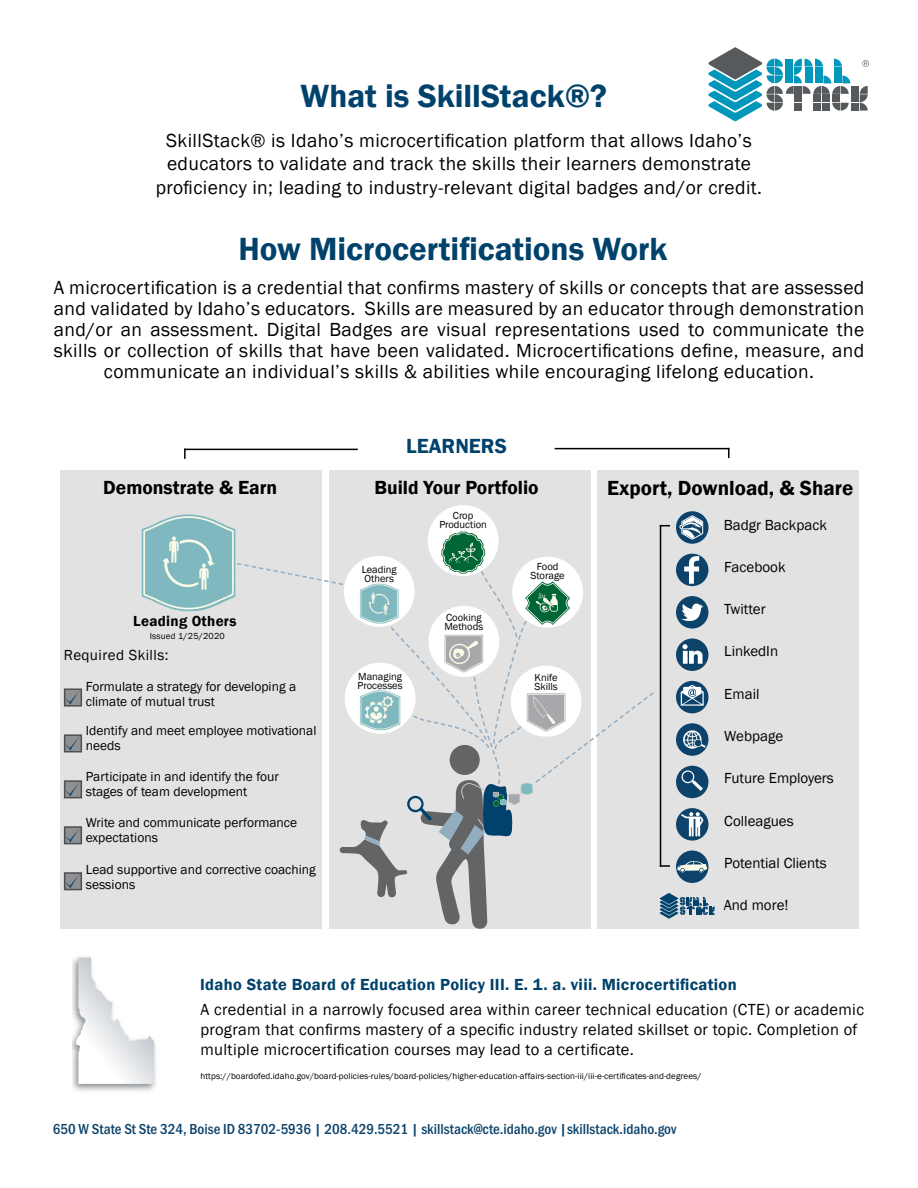
<style>
.page{position:relative;width:918px;height:1188px;background:#fff}
.page>*{position:absolute;margin:0;border:0;box-sizing:border-box;transform-origin:0 0}
.t1{font:600 33px "Franklin Gothic";color:#00426b}
.t2{font:600 21px "Franklin Gothic";color:#000}
.t3{font:600 21px "Franklin Gothic";color:#00426b}
.t4{font:19.5px/21px "Franklin Gothic";letter-spacing:.02em;color:#000;text-align:center}
.t5{font:600 19.5px "Franklin Gothic";color:#000}
.t6{font:16.5px/19.8px "Franklin Gothic";letter-spacing:.02em;color:#000}
.t7{font:600 16.5px "Franklin Gothic";letter-spacing:.02em;color:#00426b}
.t8{font:15px "Franklin Gothic";color:#000}
.t9{font:500 15px "Franklin Gothic URW Cond";color:#0c436b}
.t10{font:15px "Franklin Gothic";letter-spacing:.03em;color:#000}
.t11{font:600 15px "Franklin Gothic";letter-spacing:.02em;color:#000}
.t12{font:13.5px/15px "Franklin Gothic";color:#000}
.t13{font:10.5px/9px "Franklin Gothic";color:#000}
.t14{font:9px "Franklin Gothic";letter-spacing:.01em;color:#000}
</style>
<div class="page">
<svg style="left:708px;top:47px;width:142px;height:74px"></svg>
<div style="left:851px;top:103px;width:8px;height:8px;background:#575a5d"></div>
<div style="left:851px;top:86px;width:8px;height:8px;background:#575a5d"></div>
<div style="left:851px;top:94px;width:8px;height:8px;background:#575a5d"></div>
<svg style="left:860px;top:86px;width:8px;height:25px"></svg>
<svg style="left:862px;top:60px;width:7px;height:7px"></svg>
<img style="left:73px;top:956px;width:83px;height:136px">
<svg style="left:76px;top:958px;width:78px;height:126px"></svg>
<div style="left:60px;top:470px;width:262px;height:459px;background:#e2e2e3"></div>
<div style="left:329px;top:470px;width:261px;height:458px;background:#e2e2e3"></div>
<div style="left:597px;top:470px;width:262px;height:458px;background:#e2e2e3"></div>
<hr style="left:555px;top:448px;width:174px;height:1px;background:#000">
<hr style="left:184px;top:449px;width:174px;height:1px;background:#000">
<svg style="left:184px;top:450px;width:2px;height:9px"></svg>
<svg style="left:65px;top:873px;width:16px;height:15px"></svg>
<svg style="left:65px;top:827px;width:16px;height:15px"></svg>
<svg style="left:65px;top:781px;width:16px;height:15px"></svg>
<svg style="left:65px;top:735px;width:16px;height:15px"></svg>
<svg style="left:65px;top:689px;width:16px;height:15px"></svg>
<div style="left:428px;top:505px;width:71px;height:71px;background:#fff;border-radius:50%"></div>
<svg style="left:141px;top:512px;width:574px;height:417px"></svg>
<h1 class="t1" style="left:301px;top:76px;width:308px">What is SkillStack®?</h1>
<p class="t4" style="left:156px;top:129px;width:608px;line-height:23.4px">SkillStack® is Idaho’s microcertification platform that allows Idaho’s educators to validate and track the skills their learners demonstrate proficiency in; leading to industry-relevant digital badges and/or credit.</p>
<h1 class="t1" style="left:238px;top:229px;width:431px">How Microcertifications Work</h1>
<p class="t4" style="left:54px;top:278px;width:812px">A microcertification is a credential that confirms mastery of skills or concepts that are assessed and validated by Idaho’s educators. Skills are measured by an educator through demonstration and/or an assessment. Digital Badges are visual representations used to communicate the skills or collection of skills that have been validated. Microcertifications define, measure, and communicate an individual’s skills &amp; abilities while encouraging lifelong education.</p>
<p class="t3" style="left:406px;top:433px;width:102px">LEARNERS</p>
<p class="t5" style="left:103px;top:475px;width:175px">Demonstrate &amp; Earn</p>
<p class="t5" style="left:374px;top:475px;width:166px">Build Your Portfolio</p>
<p class="t2" style="left:607px;top:475px;width:248px">Export, Download, &amp; Share</p>
<p class="t11" style="left:133px;top:612px;width:105px">Leading Others</p>
<p class="t14" style="left:150px;top:630px;width:77px">Issued 1/25/2020</p>
<p class="t10" style="left:64px;top:646px;width:106px">Required Skills:</p>
<p class="t12" style="left:86px;top:679px;width:212px">Formulate a strategy for developing a climate of mutual trust</p>
<p class="t12" style="left:86px;top:724px;width:232px">Identify and meet employee motivational needs</p>
<p class="t12" style="left:86px;top:769px;width:195px">Participate in and identify the four stages of team development</p>
<p class="t12" style="left:86px;top:816px;width:213px">Write and communicate performance expectations</p>
<p class="t12" style="left:86px;top:863px;width:232px">Lead supportive and corrective coaching sessions</p>
<p class="t13" style="left:362px;top:565px;width:37px">Leading<br>Others</p>
<p class="t13" style="left:358px;top:672px;width:47px">Managing<br>Processes</p>
<p class="t13" style="left:439px;top:511px;width:49px;text-align:center">Crop<br>Production</p>
<p class="t13" style="left:444px;top:614px;width:40px">Cooking<br>Methods</p>
<p class="t13" style="left:531px;top:562px;width:36px;text-align:center">Food<br>Storage</p>
<p class="t13" style="left:534px;top:674px;width:25px">Knife<br>Skills</p>
<p class="t8" style="left:724px;top:515px;width:105px">Badgr Backpack</p>
<p class="t8" style="left:724px;top:558px;width:63px">Facebook</p>
<p class="t8" style="left:724px;top:600px;width:43px">Twitter</p>
<p class="t8" style="left:724px;top:642px;width:55px">LinkedIn</p>
<p class="t8" style="left:724px;top:684px;width:37px">Email</p>
<p class="t8" style="left:724px;top:726px;width:60px">Webpage</p>
<p class="t8" style="left:724px;top:768px;width:111px">Future Employers</p>
<p class="t8" style="left:724px;top:812px;width:71px">Colleagues</p>
<p class="t8" style="left:724px;top:854px;width:104px">Potential Clients</p>
<p class="t8" style="left:724px;top:896px;width:66px">And more!</p>
<p class="t7" style="left:200px;top:975px;width:538px">Idaho State Board of Education Policy III. E. 1. a. viii. Microcertification</p>
<p class="t6" style="left:200px;top:1000px;width:665px">A credential in a narrowly focused area within career technical education (CTE) or academic program that confirms mastery of a specific industry related skillset or topic. Completion of multiple microcertification courses may lead to a certificate.</p>
<p class="t14" style="left:200px;top:1071px;width:503px">https://boardofed.idaho.gov/board-policies-rules/board-policies/higher-education-affairs-section-iii/iii-e-certificates-and-degrees/</p>
<p class="t9" style="left:53px;top:1118px;width:625px">650 W State St Ste 324, Boise ID 83702-5936 | 208.429.5521 | skillstack@cte.idaho.gov |skillstack.idaho.gov</p>
</div>
